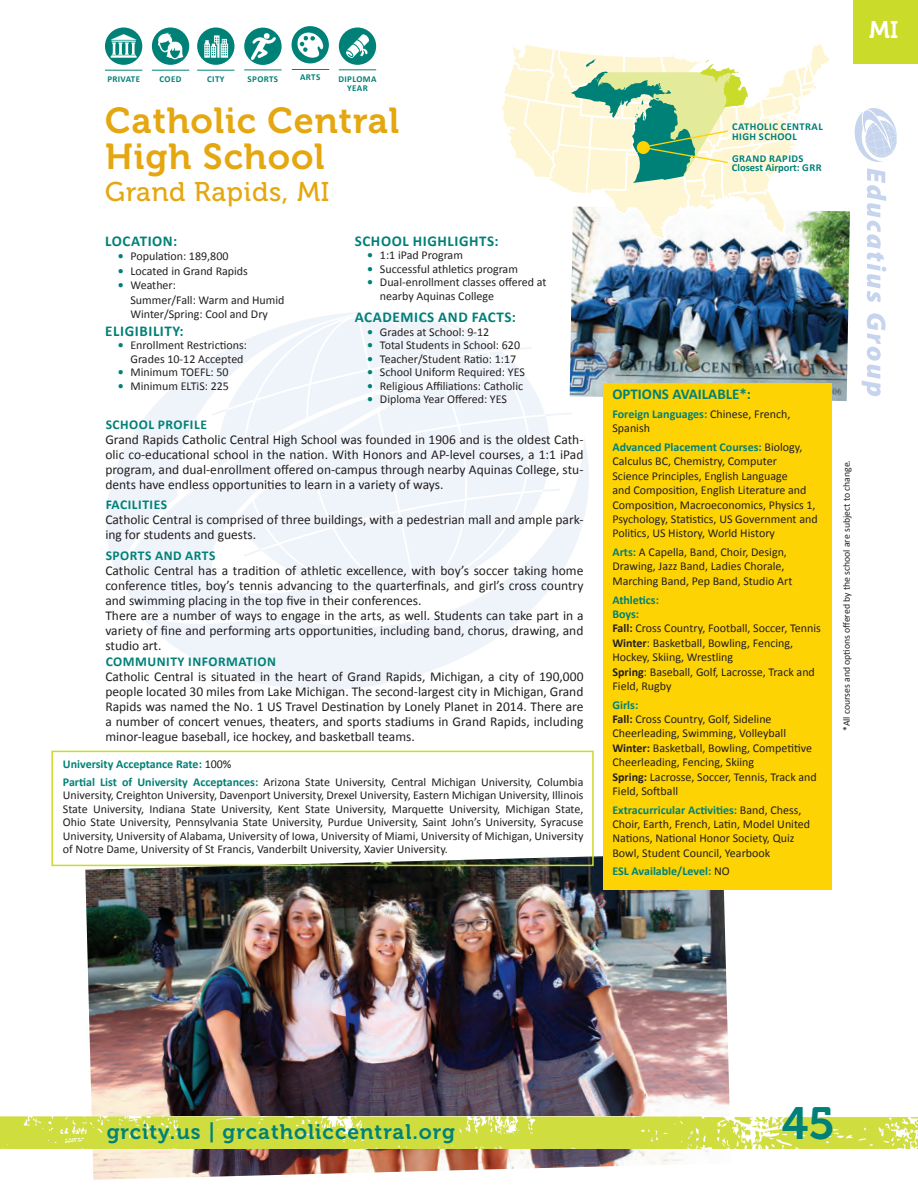
<style>
.page{position:relative;width:918px;height:1188px;background:#fff}
.page>*{position:absolute;margin:0;border:0;box-sizing:border-box;transform-origin:0 0}
.t1{font:45px "Museo 700";color:#008177}
.t2{font:36px/36px "Museo 700";letter-spacing:.025em;color:#e5a710}
.t3{font:27px "Museo 500";letter-spacing:.025em;color:#e5a710}
.t4{font:24px "Museo 700";color:#fff}
.t5{font:21px "Museo 700";letter-spacing:.05em;color:#008177}
.t6{font:700 15px "Calibri";letter-spacing:.04em;color:#008177}
.t7{font:700 15px "Calibri";color:#008177}
.t8{font:13.5px/15px "Calibri";color:#231f20;text-align:justify}
.t9{font:700 13.5px "Calibri";letter-spacing:.04em;color:#008177}
.t10{font:12px/14.4px "Calibri";color:#231f20}
.t11{font:700 12px "Calibri";color:#008177}
.t12{font:700 10.5px/9px "Calibri";color:#008177}
.t13{font:700 10.5px/10.1px "Calibri";letter-spacing:.04em;color:#008177}
.t14{font:9.75px "Calibri";color:#231f20}
.t15{font:700 9px/9px "Calibri";letter-spacing:.04em;color:#008177;text-align:center}
.s1{font-weight:700;color:#008177}
.s2{font-weight:700}
.s3{font-weight:400;color:#231f20}
</style>
<div class="page">
<img style="left:85px;top:853px;width:646px;height:327px">
<img style="left:0;top:1116px;width:918px;height:32px">
<svg style="left:854px;top:108px;width:43px;height:288px"></svg>
<svg style="left:106px;top:312px;width:483px;height:378px;fill:#eff4fa"></svg>
<svg style="left:119px;top:374px;width:339px;height:252px"></svg>
<div style="left:854px;top:0;width:64px;height:64px;background:#cadb2a"></div>
<img style="left:570px;top:211px;width:280px;height:190px">
<div style="left:51px;top:751px;width:543px;height:115px;border:2px solid #cadb2a"></div>
<div style="left:604px;top:383px;width:228px;height:507px;background:#fed304"></div>
<img style="left:105px;top:27px;width:37px;height:38px;border-radius:19px">
<img style="left:152px;top:27px;width:37px;height:38px;border-radius:19px">
<hr style="left:105px;top:70px;width:37px;height:1px;background:#008177">
<hr style="left:152px;top:70px;width:37px;height:1px;background:#008177">
<img style="left:197px;top:27px;width:37px;height:38px;border-radius:19px">
<hr style="left:197px;top:70px;width:37px;height:1px;background:#008177">
<svg style="left:502px;top:44px;width:331px;height:218px"></svg>
<img style="left:339px;top:27px;width:37px;height:38px;border-radius:19px">
<hr style="left:339px;top:69px;width:37px;height:1px;background:#008177">
<img style="left:244px;top:28px;width:38px;height:37px;border-radius:19px">
<hr style="left:244px;top:70px;width:38px;height:1px;background:#008177">
<img style="left:292px;top:26px;width:37px;height:37px;border-radius:19px">
<hr style="left:292px;top:69px;width:37px;height:1px;background:#008177">
<p class="t15" style="left:107px;top:74px;width:34px">PRIVATE</p>
<p class="t15" style="left:160px;top:74px;width:23px">COED</p>
<p class="t15" style="left:207px;top:74px;width:19px">CITY</p>
<p class="t15" style="left:248px;top:74px;width:32px">SPORTS</p>
<p class="t15" style="left:300px;top:73px;width:22px">ARTS</p>
<p class="t15" style="left:338px;top:74px;width:40px">DIPLOMA<br>YEAR</p>
<h2 class="t2" style="left:105px;top:103px;width:296px">Catholic Central<br>High School</h2>
<h3 class="t3" style="left:105px;top:177px;width:226px">Grand Rapids, MI</h3>
<p class="t6" style="left:105px;top:231px;width:74px">LOCATION:</p>
<p class="t10" style="left:118px;top:249px;width:112px"><span class="s1">•</span> Population: 189,800</p>
<p class="t10" style="left:118px;top:264px;width:132px"><span class="s1">•</span> Located in Grand Rapids</p>
<p class="t10" style="left:130px;top:278px;width:156px;text-indent:-13px"><span class="s1">•</span> Weather:<br>Summer/Fall: Warm and Humid<br>Winter/Spring: Cool and Dry</p>
<p class="t6" style="left:105px;top:321px;width:80px">ELIGIBILITY:</p>
<p class="t10" style="left:118px;top:339px;width:131px;line-height:13.5px;text-align:right"><span class="s1">•</span> Enrollment Restrictions:<br>Grades 10-12 Accepted</p>
<p class="t10" style="left:118px;top:365px;width:112px"><span class="s1">•</span> Minimum TOEFL: 50</p>
<p class="t10" style="left:118px;top:379px;width:113px"><span class="s1">•</span> Minimum ELTiS: 225</p>
<p class="t6" style="left:355px;top:231px;width:146px">SCHOOL HIGHLIGHTS:</p>
<p class="t10" style="left:367px;top:248px;width:97px"><span class="s1">•</span> 1:1 iPad Program</p>
<p class="t10" style="left:367px;top:262px;width:152px"><span class="s1">•</span> Successful athletics program</p>
<p class="t10" style="left:380px;top:276px;width:168px;line-height:13.5px;text-indent:-13px"><span class="s1">•</span> Dual-enrollment classes offered at nearby Aquinas College</p>
<p class="t6" style="left:355px;top:308px;width:163px">ACADEMICS AND FACTS:</p>
<p class="t10" style="left:367px;top:325px;width:124px"><span class="s1">•</span> Grades at School: 9-12</p>
<p class="t10" style="left:367px;top:338px;width:154px"><span class="s1">•</span> Total Students in School: 620</p>
<p class="t10" style="left:367px;top:352px;width:151px"><span class="s1">•</span> Teacher/Student Ratio: 1:17</p>
<p class="t10" style="left:367px;top:365px;width:159px"><span class="s1">•</span> School Uniform Required: YES</p>
<p class="t10" style="left:367px;top:379px;width:157px"><span class="s1">•</span> Religious Affiliations: Catholic</p>
<p class="t10" style="left:367px;top:392px;width:141px"><span class="s1">•</span> Diploma Year Offered: YES</p>
<p class="t9" style="left:106px;top:416px;width:103px">SCHOOL PROFILE</p>
<p class="t8" style="left:105px;top:432px;width:480px">Grand Rapids Catholic Central High School was founded in 1906 and is the oldest Cath&shy;olic co-educational school in the nation. With Honors and AP-level courses, a 1:1 iPad program, and dual-enrollment offered on-campus through nearby Aquinas College, stu&shy;dents have endless opportunities to learn in a variety of ways.</p>
<p class="t9" style="left:106px;top:496px;width:63px">FACILITIES</p>
<p class="t8" style="left:105px;top:513px;width:480px">Catholic Central is comprised of three buildings, with a pedestrian mall and ample park&shy;ing for students and guests.</p>
<p class="t9" style="left:106px;top:547px;width:111px">SPORTS AND ARTS</p>
<p class="t8" style="left:105px;top:563px;width:480px;text-align:left">Catholic Central has a tradition of athletic excellence, with boy’s soccer taking home conference titles, boy’s tennis advancing to the quarterfinals, and girl’s cross country and swimming placing in the top five in their conferences.<br>There are a number of ways to engage in the arts, as well. Students can take part in a variety of fine and performing arts opportunities, including band, chorus, drawing, and studio art.</p>
<p class="t9" style="left:106px;top:653px;width:172px">COMMUNITY INFORMATION</p>
<p class="t8" style="left:105px;top:669px;width:480px">Catholic Central is situated in the heart of Grand Rapids, Michigan, a city of 190,000 people located 30 miles from Lake Michigan. The second-largest city in Michigan, Grand Rapids was named the No. 1 US Travel Destination by Lonely Planet in 2014. There are a number of concert venues, theaters, and sports stadiums in Grand Rapids, including minor-league baseball, ice hockey, and basketball teams.</p>
<p class="t10" style="left:63px;top:755px;width:522px;line-height:17.7px"><span class="s1">University Acceptance Rate:</span> 100%<br><span class="s1">Partial List of University Acceptances:</span> Arizona State University, Central Michigan University, Columbia</p>
<p class="t10" style="left:63px;top:789px;width:522px;line-height:13.5px;text-align:justify">University, Creighton University, Davenport University, Drexel University, Eastern Michigan University, Illinois State University, Indiana State University, Kent State University, Marquette University, Michigan State, Ohio State University, Pennsylvania State University, Purdue University, Saint John’s University, Syracuse University, University of Alabama, University of Iowa, University of Miami, University of Michigan, University of Notre Dame, University of St Francis, Vanderbilt University, Xavier University.</p>
<p class="t13" style="left:732px;top:122px;width:92px">CATHOLIC CENTRAL<br>HIGH SCHOOL</p>
<p class="t12" style="left:732px;top:154px;width:91px">GRAND RAPIDS<br>Closest Airport: GRR</p>
<h3 class="t4" style="left:869px;top:17px;width:31px">MI</h3>
<p class="t7" style="left:612px;top:385px;width:140px">OPTIONS AVAILABLE*:</p>
<p class="t10" style="left:612px;top:407px;width:179px"><span class="s1">Foreign Languages:</span> Chinese, French,<br>Spanish</p>
<p class="t10" style="left:612px;top:440px;width:207px"><span class="s1">Advanced Placement Courses:</span> Biology, Calculus BC, Chemistry, Computer<br>Science Principles, English Language<br>and Composition, English Literature and Composition, Macroeconomics, Physics 1, Psychology, Statistics, US Government and Politics, US History, World History</p>
<p class="t10" style="left:612px;top:545px;width:182px"><span class="s1">Arts:</span> A Capella, Band, Choir, Design,<br>Drawing, Jazz Band, Ladies Chorale,<br>Marching Band, Pep Band, Studio Art</p>
<p class="t10" style="left:612px;top:592px;width:210px"><span class="s1">Athletics:<br>Boys:<br></span><span class="s2">Fall:</span> Cross Country, Football, Soccer, Tennis<br><span class="s2">Winter</span>: Basketball, Bowling, Fencing,<br>Hockey, Skiing, Wrestling<br><span class="s2">Spring</span>: Baseball, Golf, Lacrosse, Track and<br>Field, Rugby</p>
<p class="t10" style="left:612px;top:697px;width:206px"><span class="s1">Girls:<br></span><span class="s2">Fall:</span> Cross Country, Golf, Sideline<br>Cheerleading, Swimming, Volleyball<br><span class="s2">Winter:</span> Basketball, Bowling, Competitive<br>Cheerleading, Fencing, Skiing<br><span class="s2">Spring:</span> Lacrosse, Soccer, Tennis, Track and<br>Field, Softball</p>
<p class="t10" style="left:612px;top:802px;width:199px"><span class="s1">Extracurricular Activities:</span> Band, Chess, Choir, Earth, French, Latin, Model United Nations, National Honor Society, Quiz Bowl, Student Council, Yearbook</p>
<p class="t11" style="left:612px;top:864px;width:119px">ESL Available/Level: <span class="s3">NO</span></p>
<p class="t14" style="left:841px;top:731px;width:273px;rotate:-90deg">*All courses and options offered by the school are subject to change.</p>
<h3 class="t5" style="left:107px;top:1120px;width:350px">grcity.us | grcatholiccentral.org</h3>
<h1 class="t1" style="left:782px;top:1099px;width:55px">45</h1>
</div>
